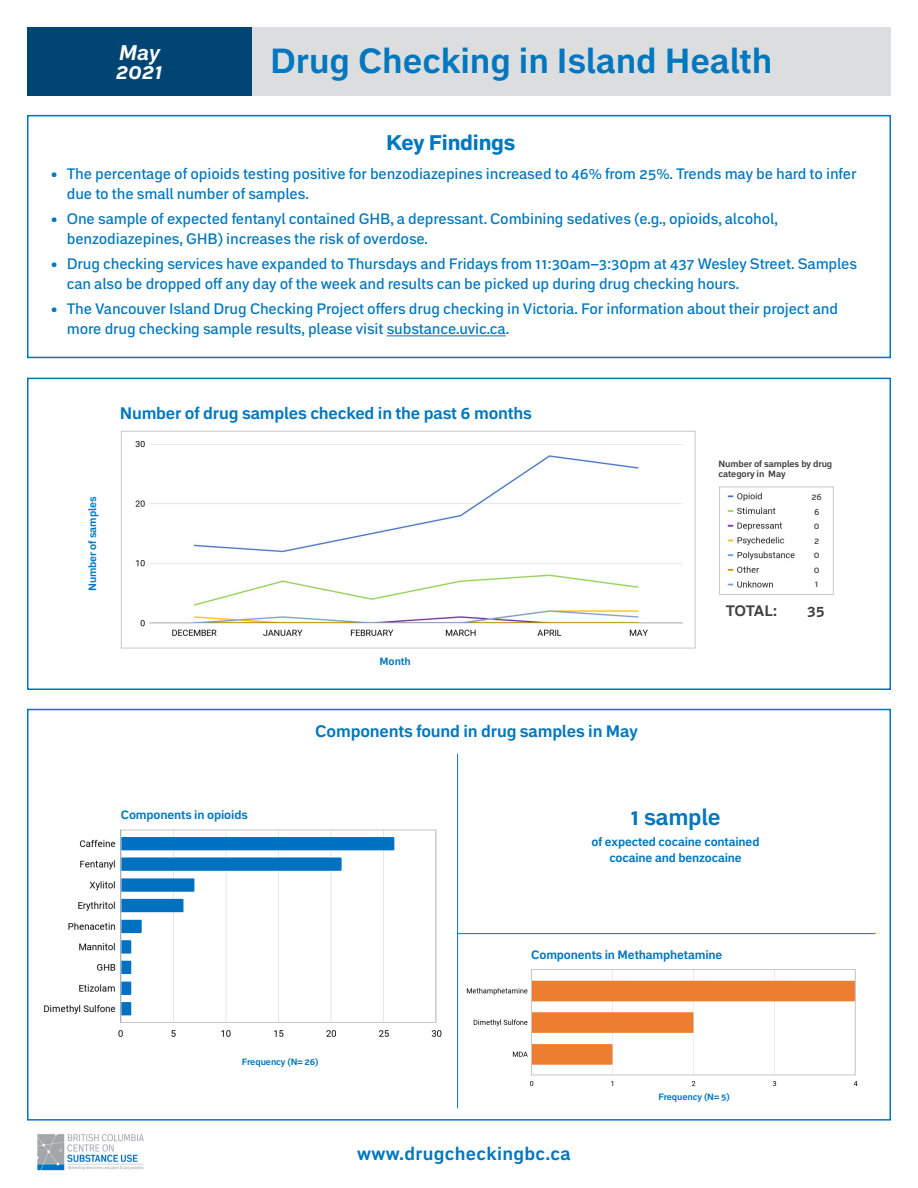
<style>
.page{position:relative;width:918px;height:1188px;background:#fff}
.page>*{position:absolute;margin:0;border:0;box-sizing:border-box;transform-origin:0 0}
.t1{font:700 34.5px "Embarcadero MVB Pro";color:#0077be}
.t2{font:700 22.5px "Embarcadero MVB Pro";letter-spacing:-.01em;color:#0077be}
.t3{font:700 expanded 21px "Embarcadero MVB Pro";letter-spacing:-.01em;color:#0077be}
.t4{font:italic 700 21px/19.5px "Embarcadero MVB Pro";color:#fff}
.t5{font:700 18px "Embarcadero MVB Pro";letter-spacing:.02em;color:#0077be}
.t6{font:700 16.5px "Embarcadero MVB Pro";letter-spacing:-.01em;color:#0077be}
.t7{font:500 15px/19.5px "Embarcadero MVB Pro";letter-spacing:-.01em;color:#0077be}
.t8{font:700 15px "Embarcadero MVB Pro";letter-spacing:-.035em;color:#414042}
.t9{font:700 12px/16.5px "Embarcadero MVB Pro";letter-spacing:-.01em;color:#0077be;text-align:center}
.t10{font:700 10.5px "Embarcadero MVB Pro";letter-spacing:-.01em;color:#0077be}
.t11{font:700 9px/10.5px "Embarcadero MVB Pro";letter-spacing:-.01em;color:#414042}
.t12{font:700 9px "Embarcadero MVB Pro";letter-spacing:-.01em;color:#0077be}
.t13{font:500 9px/14.5px "Embarcadero MVB Pro";color:#414042}
</style>
<div class="page">
<img style="left:43px;top:829px;width:399px;height:208px">
<img style="left:458px;top:969px;width:400px;height:133px">
<hr style="left:457px;top:754px;width:1px;height:354px;background:#0077be">
<hr style="left:458px;top:933px;width:417px;height:1px;background:#0077be">
<hr style="left:387px;top:336px;width:119px;height:1px;background:#0077be">
<img style="left:135px;top:440px;width:548px;height:196px">
<div style="left:121px;top:431px;width:574px;height:217px;border:1px solid #c7c8ca"></div>
<img style="left:727px;top:492px;width:68px;height:96px">
<div style="left:719px;top:487px;width:115px;height:108px;border:1px solid #c7c8ca"></div>
<div style="left:531px;top:969px;width:325px;height:106px;border:1px solid #c7c8ca"></div>
<div style="left:121px;top:830px;width:315px;height:193px;border:1px solid #c7c8ca"></div>
<div style="left:233px;top:27px;width:658px;height:69px;background:#dcddde"></div>
<div style="left:27px;top:27px;width:225px;height:69px;background:#004574"></div>
<div style="left:27px;top:115px;width:864px;height:243px;border:2px solid #0077be"></div>
<div style="left:27px;top:378px;width:864px;height:312px;border:2px solid #0077be"></div>
<div style="left:27px;top:709px;width:864px;height:412px;border:2px solid #0077be"></div>
<img style="left:37px;top:1134px;width:107px;height:37px">
<h3 class="t4" style="left:116px;top:42px;width:48px">May<br>2021</h3>
<h1 class="t1" style="left:270px;top:36px;width:504px">Drug Checking in Island Health</h1>
<h3 class="t3" style="left:386px;top:128px;width:131px">Key Findings</h3>
<p class="t7" style="left:67px;top:163px;width:791px;text-indent:-16px">• The percentage of opioids testing positive for benzodiazepines increased to 46% from 25%. Trends may be hard to infer due to the small number of samples.</p>
<p class="t7" style="left:67px;top:208px;width:713px;text-indent:-16px">• One sample of expected fentanyl contained GHB, a depressant. Combining sedatives (e.g., opioids, alcohol, benzodiazepines, GHB) increases the risk of overdose.</p>
<p class="t7" style="left:67px;top:253px;width:792px;text-indent:-16px">• Drug checking services have expanded to Thursdays and Fridays from 11:30am–3:30pm at 437 Wesley Street. Samples can also be dropped off any day of the week and results can be picked up during drug checking hours.</p>
<p class="t7" style="left:67px;top:298px;width:773px;text-indent:-16px">• The Vancouver Island Drug Checking Project offers drug checking in Victoria. For information about their project and more drug checking sample results, please visit substance.uvic.ca.</p>
<p class="t6" style="left:120px;top:401px;width:414px">Number of drug samples checked in the past 6 months</p>
<p class="t10" style="left:85px;top:591px;width:96px;rotate:-90deg">Number of samples</p>
<p class="t10" style="left:380px;top:654px;width:33px">Month</p>
<p class="t6" style="left:315px;top:719px;width:324px">Components found in drug samples in May</p>
<p class="t11" style="left:719px;top:458px;width:115px">Number of samples by drug category in May</p>
<p class="t13" style="left:811px;top:489px;width:12px">26<br>6<br>0<br>2<br>0<br>0<br>1</p>
<p class="t8" style="left:726px;top:600px;width:53px">TOTAL:</p>
<p class="t8" style="left:807px;top:600px;width:19px">35</p>
<p class="t9" style="left:121px;top:806px;width:129px">Components in opioids</p>
<h2 class="t2" style="left:630px;top:801px;width:92px">1 sample</h2>
<p class="t9" style="left:592px;top:833px;width:169px">of expected cocaine contained cocaine and benzocaine</p>
<p class="t9" style="left:531px;top:947px;width:193px">Components in Methamphetamine</p>
<p class="t12" style="left:242px;top:1056px;width:78px">Frequency (N= 26)</p>
<p class="t5" style="left:357px;top:1141px;width:215px">www.drugcheckingbc.ca</p>
<p class="t12" style="left:658px;top:1091px;width:73px">Frequency (N= 5)</p>
</div>
